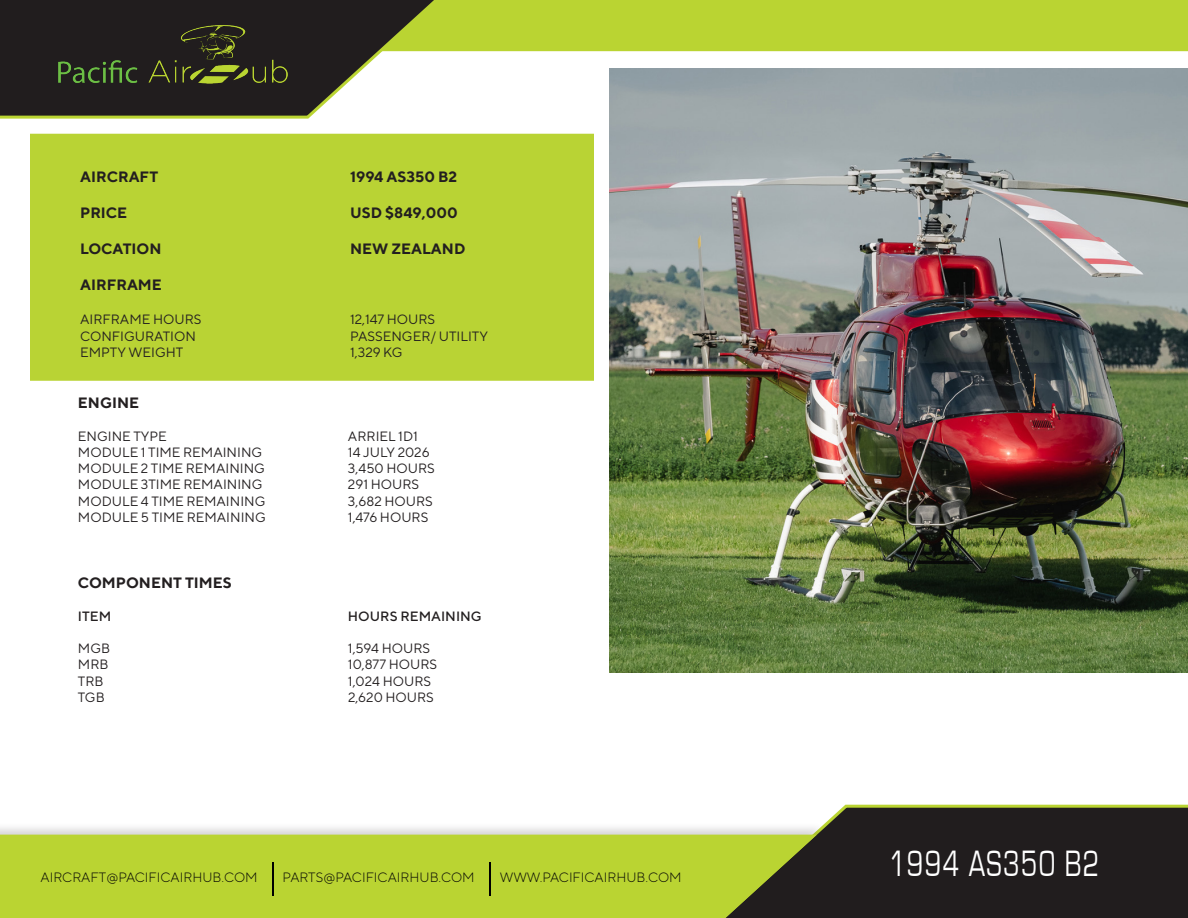
<style>
.page{position:relative;width:1188px;height:918px;background:#fff}
.page>*{position:absolute;margin:0;border:0;box-sizing:border-box;transform-origin:0 0}
.t1{font:37.8px "Eurostile";letter-spacing:.05em;color:#fff;scale:.71 1}
.t2{font:700 15px "TT Norms";color:#231f20}
.t3{font:13.5px "TT Norms";color:#231f20}
.t4{font:300 13.5px "TT Norms";color:#040503}
.t5{font:500 13.5px "TT Norms";color:#231f20}
</style>
<div class="page">
<div style="left:826px;top:804px;width:362px;height:114px;background:#211d1e"></div>
<div style="left:0;top:822px;width:828px;height:96px;background:#231f20;opacity:.2"></div>
<div style="left:0;top:835px;width:817px;height:83px;background:#bad432"></div>
<hr style="left:272px;top:862px;width:2px;height:34px;background:#000">
<hr style="left:489px;top:862px;width:2px;height:34px;background:#000">
<svg style="left:0;top:0;width:515px;height:119px"></svg>
<div style="left:381px;top:0;width:807px;height:51px;background:#bad432"></div>
<img style="left:41px;top:12px;width:263px;height:92px">
<div style="left:30px;top:134px;width:564px;height:247px;background:#b9d334"></div>
<img style="left:610px;top:68px;width:578px;height:605px">
<p class="t2" style="left:80px;top:167px;width:80px">AIRCRAFT</p>
<p class="t2" style="left:350px;top:167px;width:109px">1994 AS350 B2</p>
<p class="t2" style="left:80px;top:203px;width:49px">PRICE</p>
<p class="t2" style="left:350px;top:203px;width:109px">USD $849,000</p>
<p class="t2" style="left:80px;top:239px;width:83px">LOCATION</p>
<p class="t2" style="left:350px;top:239px;width:117px">NEW ZEALAND</p>
<p class="t2" style="left:80px;top:275px;width:83px">AIRFRAME</p>
<p class="t3" style="left:80px;top:311px;width:123px">AIRFRAME HOURS</p>
<p class="t3" style="left:350px;top:311px;width:87px">12,147 HOURS</p>
<p class="t3" style="left:80px;top:328px;width:117px">CONFIGURATION</p>
<p class="t3" style="left:350px;top:328px;width:139px">PASSENGER/ UTILITY</p>
<p class="t3" style="left:80px;top:344px;width:105px">EMPTY WEIGHT</p>
<p class="t3" style="left:350px;top:344px;width:54px">1,329 KG</p>
<p class="t2" style="left:78px;top:394px;width:63px">ENGINE</p>
<p class="t3" style="left:78px;top:428px;width:90px">ENGINE TYPE</p>
<p class="t3" style="left:348px;top:428px;width:71px">ARRIEL 1D1</p>
<p class="t3" style="left:78px;top:444px;width:186px">MODULE 1 TIME REMAINING</p>
<p class="t3" style="left:348px;top:444px;width:83px">14 JULY 2026</p>
<p class="t3" style="left:78px;top:460px;width:188px">MODULE 2 TIME REMAINING</p>
<p class="t3" style="left:348px;top:460px;width:88px">3,450 HOURS</p>
<p class="t3" style="left:78px;top:476px;width:186px">MODULE 3TIME REMAINING</p>
<p class="t3" style="left:348px;top:476px;width:73px">291 HOURS</p>
<p class="t3" style="left:78px;top:493px;width:189px">MODULE 4 TIME REMAINING</p>
<p class="t3" style="left:348px;top:493px;width:86px">3,682 HOURS</p>
<p class="t3" style="left:78px;top:509px;width:189px">MODULE 5 TIME REMAINING</p>
<p class="t3" style="left:348px;top:509px;width:82px">1,476 HOURS</p>
<p class="t2" style="left:78px;top:574px;width:155px">COMPONENT TIMES</p>
<p class="t5" style="left:78px;top:608px;width:35px">ITEM</p>
<p class="t5" style="left:348px;top:608px;width:135px">HOURS REMAINING</p>
<p class="t3" style="left:78px;top:640px;width:34px">MGB</p>
<p class="t3" style="left:348px;top:640px;width:84px">1,594 HOURS</p>
<p class="t3" style="left:78px;top:656px;width:32px">MRB</p>
<p class="t3" style="left:348px;top:656px;width:91px">10,877 HOURS</p>
<p class="t3" style="left:78px;top:673px;width:27px">TRB</p>
<p class="t3" style="left:348px;top:673px;width:85px">1,024 HOURS</p>
<p class="t3" style="left:78px;top:689px;width:28px">TGB</p>
<p class="t3" style="left:348px;top:689px;width:87px">2,620 HOURS</p>
<p class="t4" style="left:41px;top:869px;width:219px">AIRCRAFT@PACIFICAIRHUB.COM</p>
<p class="t4" style="left:283px;top:869px;width:194px">PARTS@PACIFICAIRHUB.COM</p>
<p class="t4" style="left:500px;top:869px;width:183px">WWW.PACIFICAIRHUB.COM</p>
<h1 class="t1" style="left:889px;top:843px;width:298px">1994 AS350 B2</h1>
</div>
